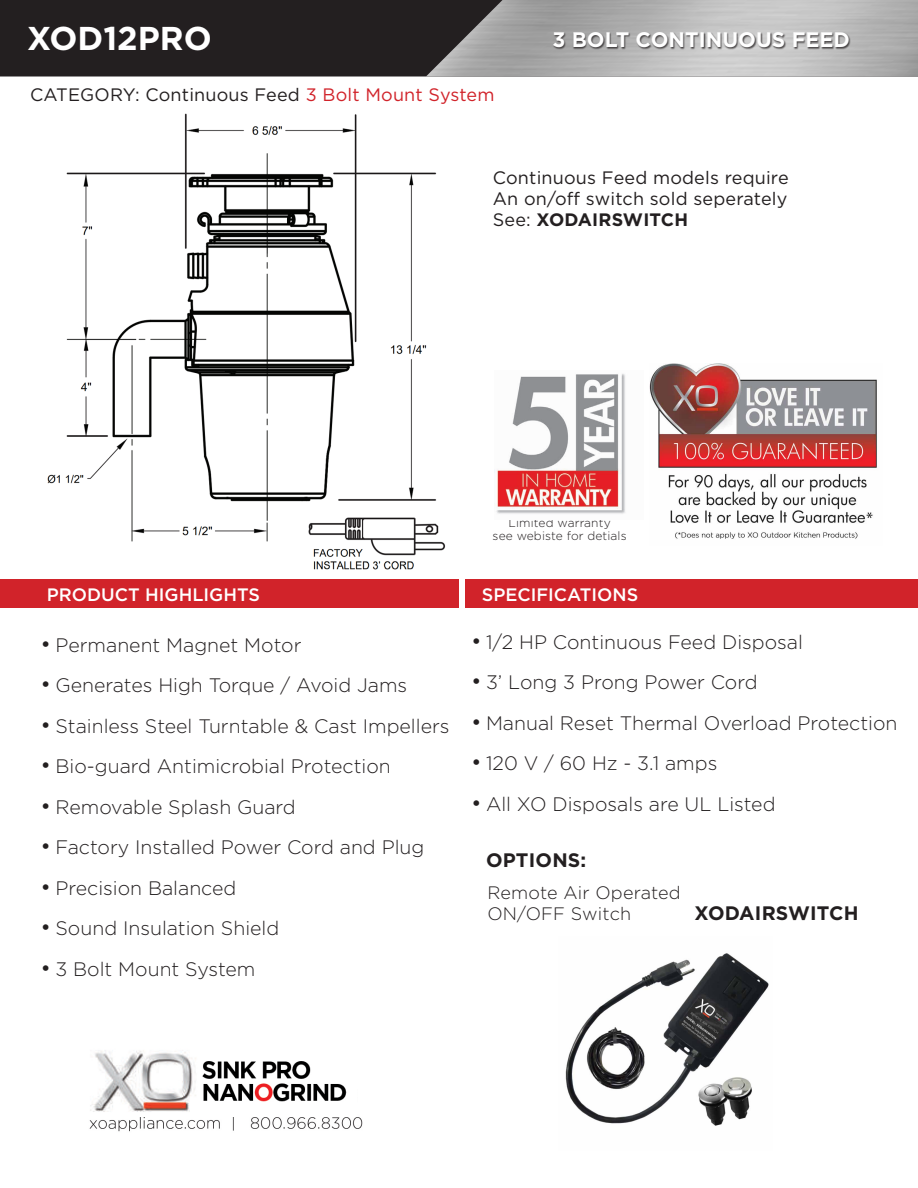
<style>
.page{position:relative;width:918px;height:1188px;background:#fff}
.page>*{position:absolute;margin:0;border:0;box-sizing:border-box;transform-origin:0 0}
.t1{font:700 33px "Gotham";color:#fff}
.t2{font:700 21px "Gotham";color:#fff}
.t3{font:300 19.5px "Gotham";color:#231f20}
.t4{font:700 19.5px "Gotham";letter-spacing:.01em;color:#231f20}
.t5{font:18px "Gotham";letter-spacing:.01em;color:#231f20}
.t6{font:500 18px "Gotham";color:#fff}
.t7{font:300 18px "Gotham";letter-spacing:.01em;color:#231f20}
.t8{font:700 18px "Gotham";letter-spacing:.01em;color:#231f20}
.t9{font:300 12px "Gotham";letter-spacing:.01em;color:#231f20}
.s1{color:#d1232a}
.s2{font-weight:400}
.s3{font-size:22.5px}
</style>
<div class="page">
<div style="left:0;top:0;width:426px;height:76px;background:#231f20"></div>
<img style="left:426px;top:0;width:492px;height:76px">
<div style="left:553px;top:32px;width:298px;height:18px;background:#231f20;opacity:.75"></div>
<div style="left:0;top:579px;width:459px;height:29px;background:#d1232a"></div>
<div style="left:465px;top:579px;width:453px;height:29px;background:#d1232a"></div>
<img style="left:89px;top:1117px;width:274px;height:15px">
<img style="left:496px;top:373px;width:129px;height:141px">
<img style="left:650px;top:363px;width:227px;height:176px">
<img style="left:90px;top:1050px;width:257px;height:62px">
<img style="left:48px;top:113px;width:398px;height:457px">
<img style="left:565px;top:953px;width:204px;height:173px">
<p class="t1" style="left:27px;top:17px;width:186px">XOD12PRO</p>
<p class="t2" style="left:552px;top:26px;width:299px">3 BOLT CONTINUOUS FEED</p>
<p class="t5" style="left:30px;top:83px;width:466px">CATEGORY: Continuous Feed <span class="s1">3 Bolt Mount System</span></p>
<p class="t5" style="left:493px;top:167px;width:297px">Continuous Feed models require</p>
<p class="t5" style="left:493px;top:188px;width:296px">An on/off switch sold seperately</p>
<p class="t8" style="left:493px;top:208px;width:197px"><span class="s2">See:</span> XODAIRSWITCH</p>
<p class="t9" style="left:509px;top:515px;width:104px">Limited warranty</p>
<p class="t9" style="left:493px;top:528px;width:136px">see webiste for detials</p>
<p class="t6" style="left:47px;top:582px;width:215px">PRODUCT HIGHLIGHTS</p>
<p class="t6" style="left:482px;top:582px;width:158px">SPECIFICATIONS</p>
<p class="t3" style="left:40px;top:632px;width:262px"><span class="s3">•</span> Permanent Magnet Motor</p>
<p class="t3" style="left:40px;top:673px;width:368px"><span class="s3">•</span> Generates High Torque / Avoid Jams</p>
<p class="t3" style="left:40px;top:713px;width:411px"><span class="s3">•</span> Stainless Steel Turntable &amp; Cast Impellers</p>
<p class="t3" style="left:40px;top:754px;width:352px"><span class="s3">•</span> Bio-guard Antimicrobial Protection</p>
<p class="t3" style="left:40px;top:794px;width:257px"><span class="s3">•</span> Removable Splash Guard</p>
<p class="t3" style="left:40px;top:835px;width:385px"><span class="s3">•</span> Factory Installed Power Cord and Plug</p>
<p class="t3" style="left:40px;top:875px;width:197px"><span class="s3">•</span> Precision Balanced</p>
<p class="t3" style="left:40px;top:916px;width:240px"><span class="s3">•</span> Sound Insulation Shield</p>
<p class="t3" style="left:40px;top:956px;width:216px"><span class="s3">•</span> 3 Bolt Mount System</p>
<p class="t3" style="left:471px;top:629px;width:333px"><span class="s3">•</span> 1/2 HP Continuous Feed Disposal</p>
<p class="t3" style="left:471px;top:670px;width:288px"><span class="s3">•</span> 3’ Long 3 Prong Power Cord</p>
<p class="t3" style="left:471px;top:710px;width:428px"><span class="s3">•</span> Manual Reset Thermal Overload Protection</p>
<p class="t3" style="left:471px;top:751px;width:248px"><span class="s3">•</span> 120 V / 60 Hz - 3.1 amps</p>
<p class="t3" style="left:471px;top:791px;width:306px"><span class="s3">•</span> All XO Disposals are UL Listed</p>
<p class="t4" style="left:486px;top:848px;width:102px">OPTIONS:</p>
<p class="t7" style="left:487px;top:882px;width:195px">Remote Air Operated</p>
<p class="t7" style="left:487px;top:903px;width:145px">ON/OFF Switch</p>
<p class="t4" style="left:695px;top:900px;width:166px">XODAIRSWITCH</p>
</div>
